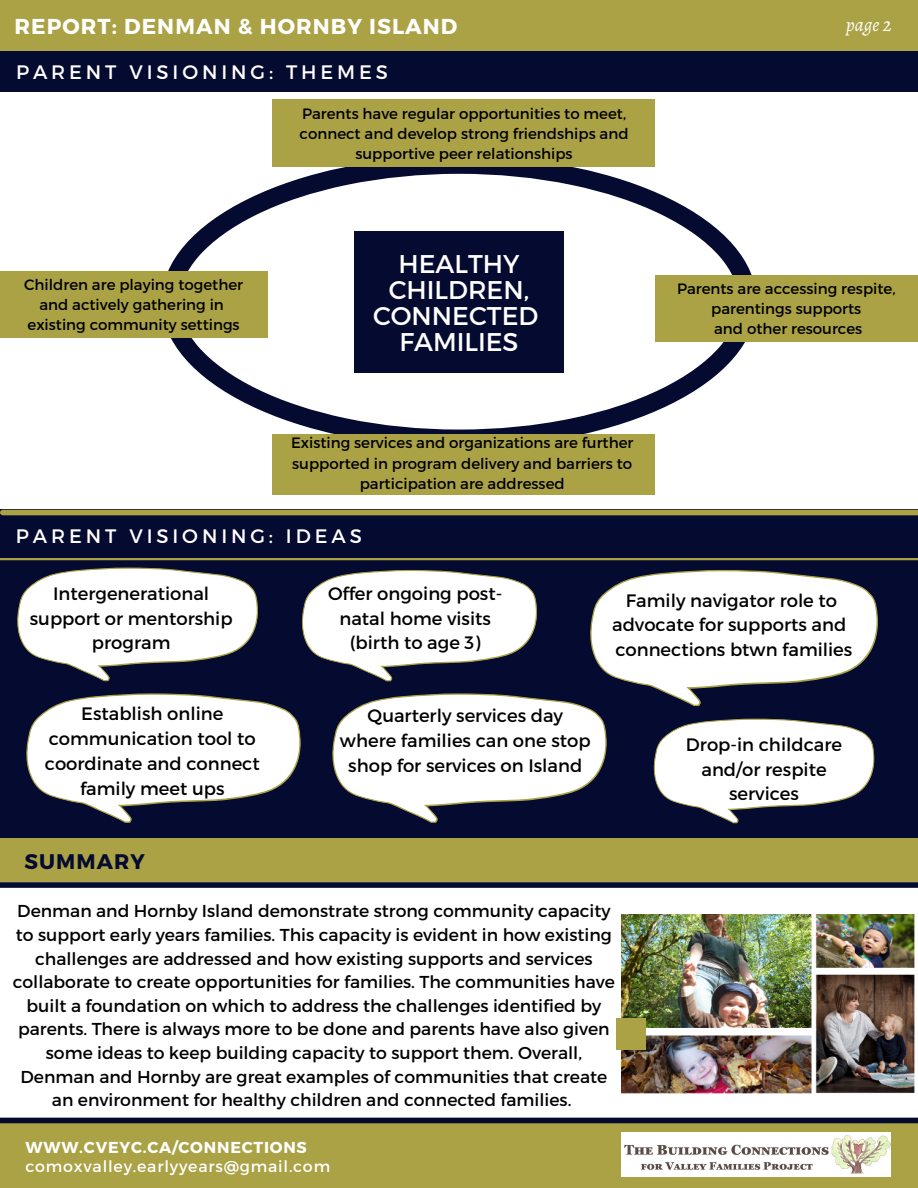
<style>
.page{position:relative;width:918px;height:1188px;background:#fff}
.page>*{position:absolute;margin:0;border:0;box-sizing:border-box;transform-origin:0 0}
.t1{font:25.65px/25.8px "Montserrat";color:#fff;text-align:center}
.t2{font:700 21.6px "Montserrat";letter-spacing:.05em;color:#fff}
.t3{font:700 21.15px "Montserrat";letter-spacing:.05em;color:#050a30}
.t4{font:19.5px "Montserrat";letter-spacing:.2em;color:#fff}
.t5{font:italic 19.5px "Alegreya";color:#fff}
.t6{font:18px/24.8px "Montserrat";color:#000;text-align:center}
.t7{font:17.25px/23.7px "Montserrat";color:#000;text-align:center}
.t8{font:15.9px "Montserrat";letter-spacing:.05em;color:#fff}
.t9{font:700 15.9px "Montserrat";letter-spacing:.05em;color:#fff}
.t10{font:15px/20.2px "Montserrat";color:#000;text-align:center}
</style>
<div class="page">
<div style="left:0;top:0;width:918px;height:57px;background:#aaa245"></div>
<div style="left:0;top:1123px;width:918px;height:65px;background:#aaa245"></div>
<svg style="left:168px;top:156px;width:584px;height:291px"></svg>
<div style="left:273px;top:100px;width:382px;height:67px;background:#aaa245"></div>
<div style="left:0;top:510px;width:918px;height:328px;background:#050a30"></div>
<div style="left:354px;top:231px;width:210px;height:141px;background:#050a30"></div>
<div style="left:0;top:51px;width:918px;height:41px;background:#050a30"></div>
<div style="left:656px;top:275px;width:262px;height:67px;background:#aaa245"></div>
<div style="left:0;top:271px;width:268px;height:67px;background:#aaa245"></div>
<div style="left:273px;top:434px;width:382px;height:61px;background:#aaa245"></div>
<div style="left:0;top:838px;width:918px;height:44px;background:#aaa245"></div>
<div style="left:0;top:1118px;width:918px;height:5px;background:#050a30"></div>
<div style="left:3px;top:510px;width:915px;height:5px;background:#aaa245"></div>
<svg style="left:17px;top:568px;width:861px;height:255px"></svg>
<hr style="left:0;top:558px;width:918px;height:2px;background:#aaa245">
<img style="left:622px;top:1133px;width:269px;height:43px">
<img style="left:622px;top:915px;width:293px;height:179px">
<div style="left:617px;top:1018px;width:29px;height:32px;background:#aaa245"></div>
<div style="left:0;top:882px;width:918px;height:6px;background:#050a30"></div>
<p class="t2" style="left:14px;top:12px;width:445px">REPORT: DENMAN &amp; HORNBY ISLAND</p>
<p class="t5" style="left:846px;top:12px;width:47px">page 2</p>
<p class="t4" style="left:16px;top:60px;width:373px">PARENT VISIONING: THEMES</p>
<p class="t10" style="left:24px;top:273px;width:221px">Children are playing together and actively gathering in existing community settings</p>
<p class="t10" style="left:300px;top:102px;width:330px">Parents have regular opportunities to meet, connect and develop strong friendships and supportive peer relationships</p>
<h1 class="t1" style="left:373px;top:250px;width:167px">HEALTHY<br>CHILDREN,<br>CONNECTED<br>FAMILIES</h1>
<p class="t10" style="left:291px;top:432px;width:344px">Existing services and organizations are further supported in program delivery and barriers to participation are addressed</p>
<p class="t4" style="left:16px;top:523px;width:347px">PARENT VISIONING: IDEAS</p>
<p class="t10" style="left:677px;top:277px;width:220px">Parents are accessing respite, parentings supports<br>and other resources</p>
<p class="t6" style="left:30px;top:580px;width:204px">Intergenerational support or mentorship program</p>
<p class="t6" style="left:328px;top:580px;width:176px">Offer ongoing post&shy;natal home visits (birth to age 3)</p>
<p class="t6" style="left:612px;top:587px;width:242px">Family navigator role to advocate for supports and connections btwn families</p>
<p class="t6" style="left:45px;top:701px;width:216px">Establish online communication tool to coordinate and connect family meet ups</p>
<p class="t6" style="left:340px;top:703px;width:252px">Quarterly services day where families can one stop shop for services on Island</p>
<p class="t3" style="left:25px;top:847px;width:122px">SUMMARY</p>
<p class="t7" style="left:13px;top:898px;width:604px">Denman and Hornby Island demonstrate strong community capacity to support early years families. This capacity is evident in how existing challenges are addressed and how existing supports and services collaborate to create opportunities for families. The communities have built a foundation on which to address the challenges identified by parents. There is always more to be done and parents have also given some ideas to keep building capacity to support them. Overall, Denman and Hornby are great examples of communities that create an environment for healthy children and connected families.</p>
<p class="t9" style="left:26px;top:1137px;width:283px">WWW.CVEYC.CA/CONNECTIONS</p>
<p class="t8" style="left:26px;top:1156px;width:306px">comoxvalley.earlyyears@gmail.com</p>
<p class="t6" style="left:686px;top:731px;width:158px">Drop-in childcare and/or respite services</p>
</div>
